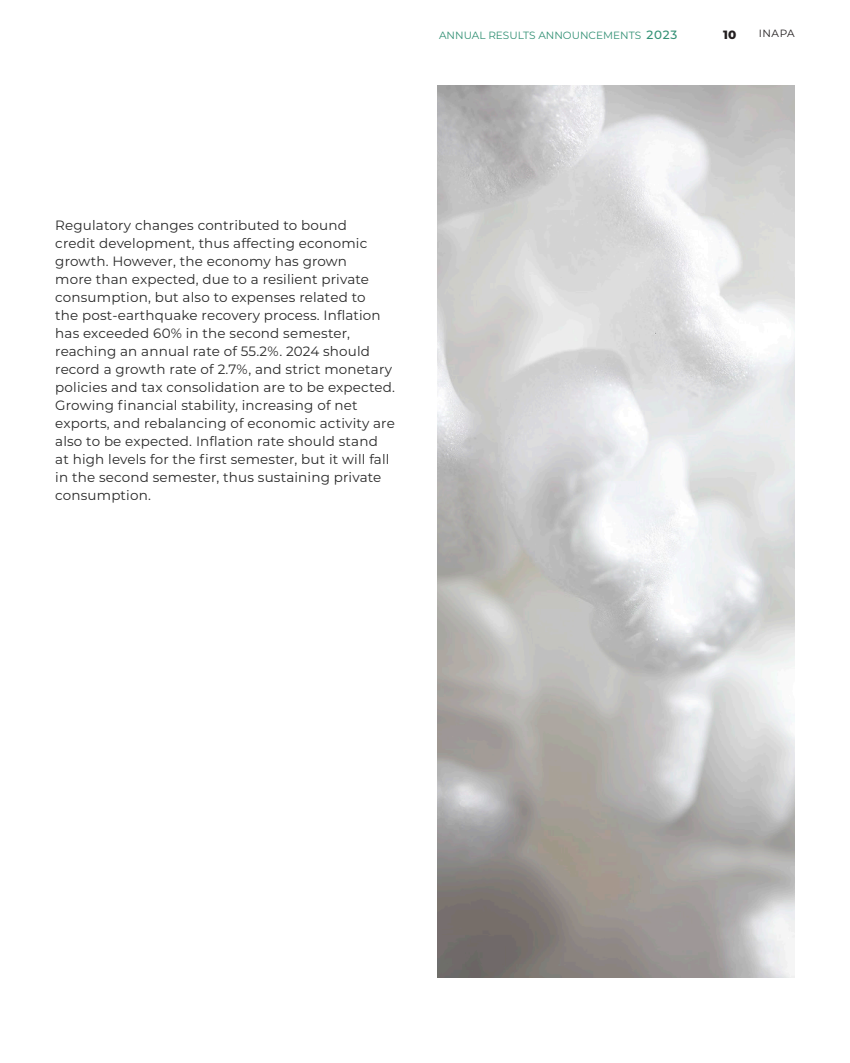
<style>
.page{position:relative;width:850px;height:1063px;background:#fff}
.page>*{position:absolute;margin:0;border:0;box-sizing:border-box;transform-origin:0 0}
.t1{font:13.5px/18px "Montserrat";letter-spacing:.01em;color:#282828}
.t2{font:800 12px "Montserrat";color:#231f20}
.t3{font:10.5px "Montserrat";color:#339175}
.t4{font:10.5px "Montserrat";letter-spacing:.05em;color:#231f20}
.s1{font-weight:500;font-size:12px}
</style>
<div class="page">
<img style="left:438px;top:85px;width:357px;height:893px">
<p class="t3" style="left:439px;top:28px;width:240px">ANNUAL RESULTS ANNOUNCEMENTS <span class="s1">2023</span></p>
<p class="t2" style="left:723px;top:25px;width:15px">10</p>
<p class="t4" style="left:759px;top:26px;width:37px">INAPA</p>
<p class="t1" style="left:55px;top:216px;width:341px">Regulatory changes contributed to bound<br>credit development, thus affecting economic growth. However, the economy has grown<br>more than expected, due to a resilient private consumption, but also to expenses related to<br>the post-earthquake recovery process. Inflation has exceeded 60% in the second semester, reaching an annual rate of 55.2%. 2024 should record a growth rate of 2.7%, and strict monetary policies and tax consolidation are to be expected.<br>Growing financial stability, increasing of net exports, and rebalancing of economic activity are also to be expected. Inflation rate should stand<br>at high levels for the first semester, but it will fall in the second semester, thus sustaining private consumption.</p>
</div>
